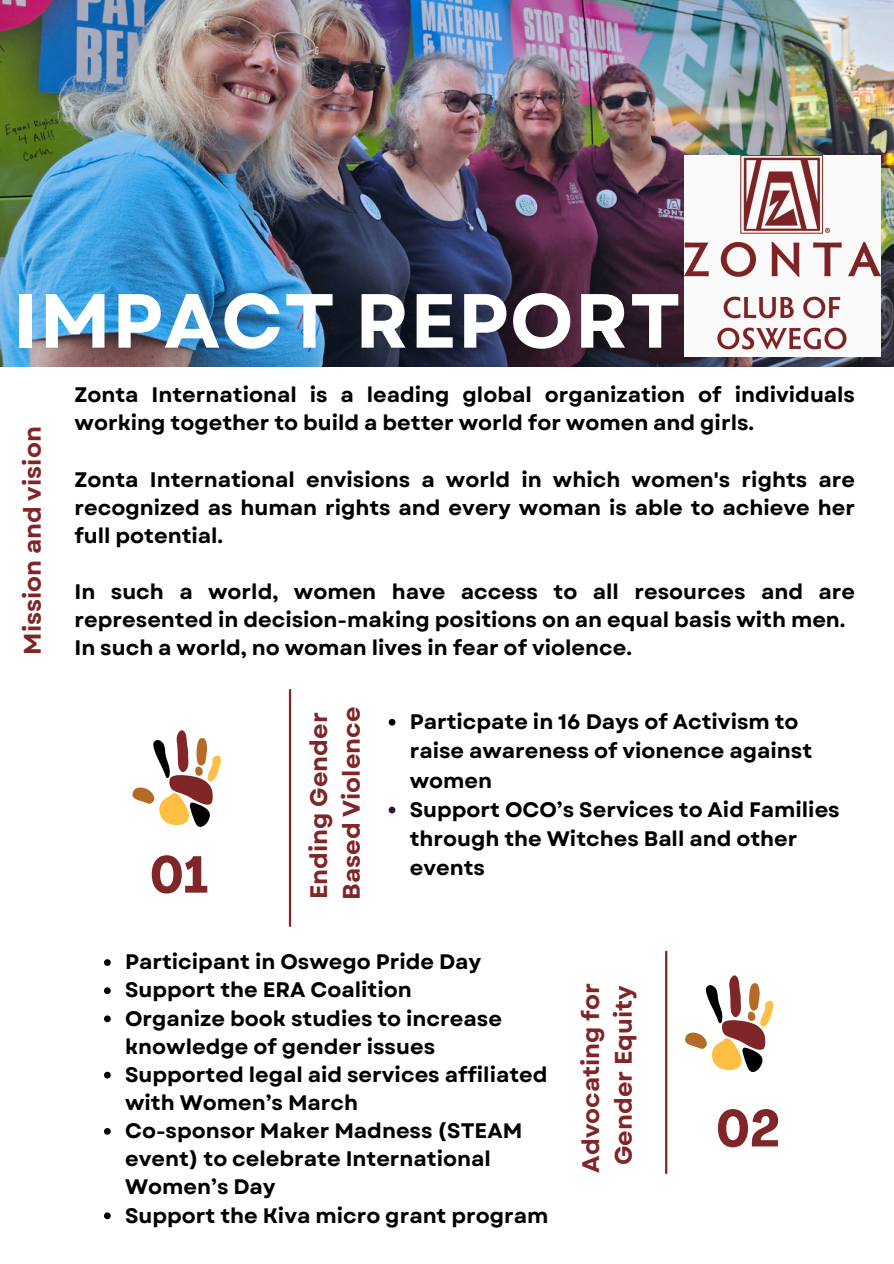
<style>
.page{position:relative;width:894px;height:1264px;background:#fff}
.page>*{position:absolute;margin:0;border:0;box-sizing:border-box;transform-origin:0 0}
.t1{font:700 76.5px "Garet";letter-spacing:.015em;color:#fff}
.t2{font:700 condensed 51.15px "Agrandir";color:#802528}
.t3{font:700 24px/32.7px "Garet";color:#802528}
.t4{font:700 21px/28.2px "Garet";color:#000}
</style>
<div class="page">
<hr style="left:289px;top:690px;width:2px;height:235px;background:#802528">
<hr style="left:665px;top:951px;width:2px;height:221px;background:#802528">
<svg style="left:685px;top:975px;width:88px;height:96px"></svg>
<svg style="left:132px;top:730px;width:89px;height:96px"></svg>
<img style="left:0;top:0;width:893px;height:366px">
<img style="left:684px;top:156px;width:196px;height:200px">
<svg style="left:104px;top:959px;width:7px;height:6px"></svg>
<svg style="left:104px;top:987px;width:7px;height:7px"></svg>
<svg style="left:104px;top:1015px;width:7px;height:7px"></svg>
<svg style="left:104px;top:1071px;width:7px;height:7px"></svg>
<svg style="left:104px;top:1128px;width:7px;height:6px"></svg>
<svg style="left:104px;top:1212px;width:7px;height:7px"></svg>
<svg style="left:388px;top:719px;width:7px;height:6px"></svg>
<svg style="left:388px;top:806px;width:7px;height:7px"></svg>
<p class="t1" style="left:13px;top:266px;width:668px">IMPACT REPORT</p>
<p class="t3" style="left:16px;top:654px;width:230px;rotate:-90deg">Mission and vision</p>
<h4 class="t4" style="left:74px;top:381px;width:781px">Zonta International is a leading global organization of individuals working together to build a better world for women and girls.</h4>
<p class="t4" style="left:74px;top:465px;width:781px;text-align:justify">Zonta International envisions a world in which women's rights are recognized as human rights and every woman is able to achieve her full potential.</p>
<p class="t4" style="left:74px;top:577px;width:781px">In such a world, women have access to all resources and are represented in decision-making positions on an equal basis with men.</p>
<p class="t4" style="left:74px;top:634px;width:559px">In such a world, no woman lives in fear of violence.</p>
<h5 class="t2" style="left:150px;top:854px;width:60px">01</h5>
<h5 class="t3" style="left:302px;top:899px;width:194px;rotate:-90deg">Ending Gender<br>Based Violence</h5>
<p class="t4" style="left:409px;top:707px;width:404px;line-height:29.2px">Particpate in 16 Days of Activism to raise awareness of vionence against women</p>
<p class="t4" style="left:409px;top:795px;width:431px;line-height:29.2px">Support OCO’s Services to Aid Families through the Witches Ball and other events</p>
<h5 class="t4" style="left:125px;top:947px;width:357px">Participant in Oswego Pride Day</h5>
<h4 class="t4" style="left:125px;top:976px;width:288px">Support the ERA Coalition</h4>
<h4 class="t4" style="left:125px;top:1004px;width:378px">Organize book studies to increase knowledge of gender issues</h4>
<p class="t4" style="left:125px;top:1060px;width:424px">Supported legal aid services affiliated with Women’s March</p>
<p class="t4" style="left:125px;top:1116px;width:398px">Co-sponsor Maker Madness (STEAM event) to celebrate International<br>Women’s Day</p>
<p class="t4" style="left:125px;top:1201px;width:425px">Support the Kiva micro grant program</p>
<p class="t3" style="left:574px;top:1172px;width:191px;text-align:center;rotate:-90deg">Advocating for<br>Gender Equity</p>
<h2 class="t2" style="left:715px;top:1108px;width:65px">02</h2>
</div>
